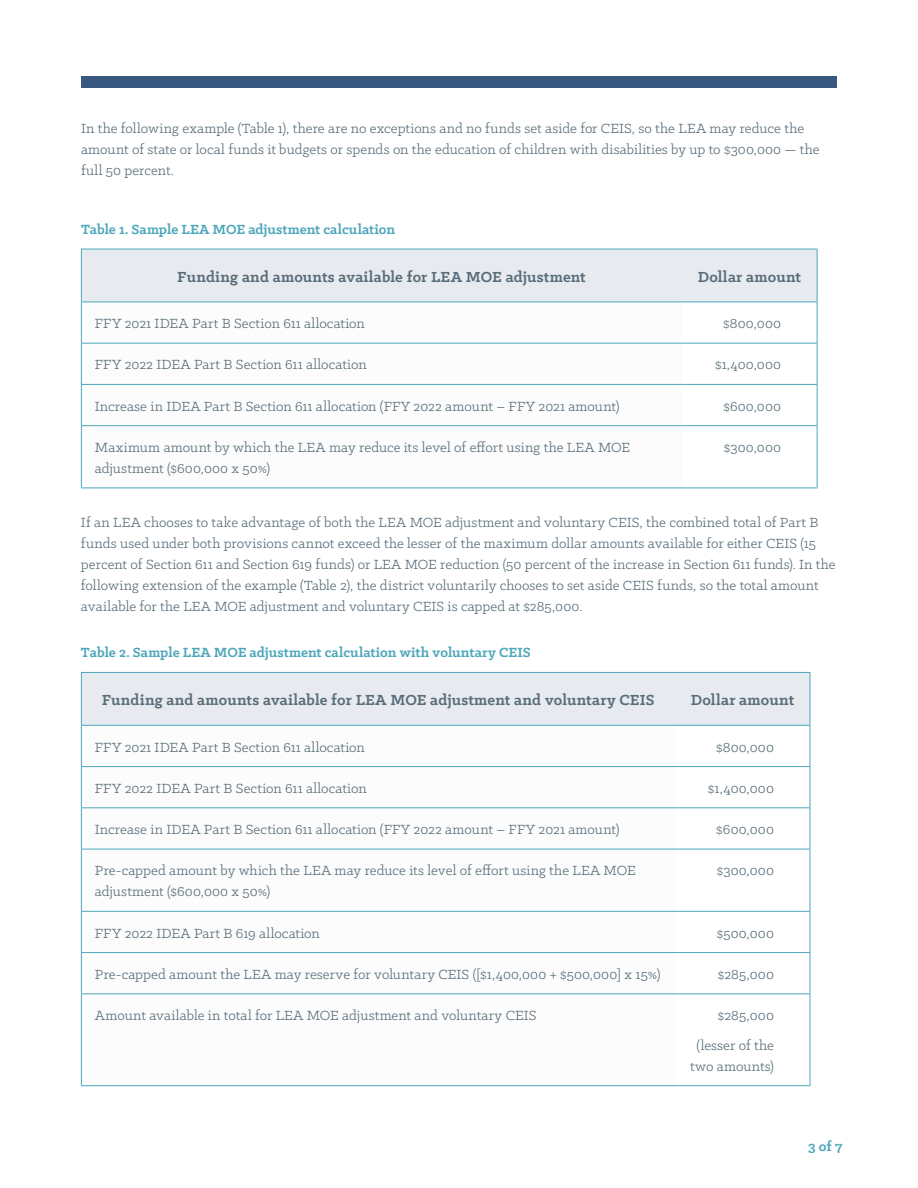
<style>
.page{position:relative;width:918px;height:1188px;background:#fff}
.page>*{position:absolute;margin:0;border:0;box-sizing:border-box;transform-origin:0 0}
.Table_Header{font:700 16.5px "Klinic Slab";letter-spacing:.01em;color:#596d79}
.Body{font:15px/21px "Klinic Slab";letter-spacing:.005em;color:#596d79}
.t1{font:700 15px "Klinic Slab";color:#4da7ba}
</style>
<div class="page">
<div style="left:81px;top:76px;width:756px;height:12px;background:#39587f"></div>
<div style="left:82px;top:250px;width:735px;height:52px;background:#e7ebf0"></div>
<svg style="left:82px;top:342px;width:600px;height:146px"></svg>
<hr style="left:817px;top:302px;width:1px;height:41px;background:#4da7ba">
<hr style="left:81px;top:343px;width:601px;height:1px;background:#4da7ba">
<hr style="left:682px;top:343px;width:136px;height:1px;background:#4da7ba">
<hr style="left:817px;top:344px;width:1px;height:40px;background:#4da7ba">
<hr style="left:81px;top:384px;width:601px;height:1px;background:#4da7ba">
<hr style="left:682px;top:384px;width:136px;height:1px;background:#4da7ba">
<hr style="left:817px;top:385px;width:1px;height:40px;background:#4da7ba">
<hr style="left:81px;top:425px;width:601px;height:1px;background:#4da7ba">
<hr style="left:682px;top:425px;width:136px;height:1px;background:#4da7ba">
<hr style="left:817px;top:426px;width:1px;height:62px;background:#4da7ba">
<hr style="left:682px;top:488px;width:136px;height:1px;background:#4da7ba">
<hr style="left:81px;top:249px;width:601px;height:1px;background:#4da7ba">
<hr style="left:81px;top:249px;width:1px;height:53px;background:#4da7ba">
<hr style="left:682px;top:249px;width:136px;height:1px;background:#4da7ba">
<hr style="left:817px;top:249px;width:1px;height:53px;background:#4da7ba">
<hr style="left:682px;top:302px;width:136px;height:1px;background:#4da7ba">
<hr style="left:81px;top:302px;width:601px;height:1px;background:#4da7ba">
<hr style="left:81px;top:302px;width:1px;height:41px;background:#4da7ba">
<hr style="left:81px;top:344px;width:1px;height:40px;background:#4da7ba">
<hr style="left:81px;top:385px;width:1px;height:40px;background:#4da7ba">
<hr style="left:81px;top:426px;width:1px;height:62px;background:#4da7ba">
<hr style="left:81px;top:488px;width:601px;height:1px;background:#4da7ba">
<div style="left:82px;top:673px;width:728px;height:52px;background:#e7ebf0"></div>
<svg style="left:82px;top:767px;width:593px;height:228px"></svg>
<hr style="left:810px;top:726px;width:1px;height:40px;background:#4da7ba">
<hr style="left:81px;top:766px;width:594px;height:1px;background:#4da7ba">
<hr style="left:675px;top:766px;width:135px;height:1px;background:#4da7ba">
<hr style="left:810px;top:767px;width:1px;height:40px;background:#4da7ba">
<hr style="left:81px;top:807px;width:594px;height:1px;background:#4da7ba">
<hr style="left:675px;top:807px;width:135px;height:1px;background:#4da7ba">
<hr style="left:810px;top:808px;width:1px;height:41px;background:#4da7ba">
<hr style="left:81px;top:849px;width:594px;height:1px;background:#4da7ba">
<hr style="left:675px;top:849px;width:135px;height:1px;background:#4da7ba">
<hr style="left:810px;top:849px;width:1px;height:62px;background:#4da7ba">
<hr style="left:81px;top:911px;width:594px;height:1px;background:#4da7ba">
<hr style="left:675px;top:911px;width:135px;height:1px;background:#4da7ba">
<hr style="left:810px;top:912px;width:1px;height:40px;background:#4da7ba">
<hr style="left:81px;top:952px;width:594px;height:1px;background:#4da7ba">
<hr style="left:675px;top:952px;width:135px;height:1px;background:#4da7ba">
<hr style="left:810px;top:953px;width:1px;height:40px;background:#4da7ba">
<hr style="left:81px;top:993px;width:594px;height:1px;background:#4da7ba">
<hr style="left:675px;top:993px;width:135px;height:1px;background:#4da7ba">
<hr style="left:810px;top:994px;width:1px;height:91px;background:#4da7ba">
<hr style="left:675px;top:1085px;width:135px;height:1px;background:#4da7ba">
<hr style="left:81px;top:672px;width:594px;height:1px;background:#4da7ba">
<hr style="left:81px;top:673px;width:1px;height:52px;background:#4da7ba">
<hr style="left:675px;top:672px;width:135px;height:1px;background:#4da7ba">
<hr style="left:810px;top:673px;width:1px;height:52px;background:#4da7ba">
<hr style="left:675px;top:725px;width:135px;height:1px;background:#4da7ba">
<hr style="left:81px;top:725px;width:594px;height:1px;background:#4da7ba">
<hr style="left:81px;top:726px;width:1px;height:40px;background:#4da7ba">
<hr style="left:81px;top:767px;width:1px;height:40px;background:#4da7ba">
<hr style="left:81px;top:808px;width:1px;height:41px;background:#4da7ba">
<hr style="left:81px;top:849px;width:1px;height:62px;background:#4da7ba">
<hr style="left:81px;top:912px;width:1px;height:40px;background:#4da7ba">
<hr style="left:81px;top:953px;width:1px;height:40px;background:#4da7ba">
<hr style="left:81px;top:994px;width:1px;height:91px;background:#4da7ba">
<hr style="left:81px;top:1085px;width:594px;height:1px;background:#4da7ba">
<p class="Body" style="left:81px;top:117px;width:740px">In the following example (Table 1), there are no exceptions and no funds set aside for CEIS, so the LEA may reduce the amount of state or local funds it budgets or spends on the education of children with disabilities by up to $300,000 — the full 50 percent.</p>
<p class="t1" style="left:81px;top:220px;width:316px">Table 1. Sample LEA MOE adjustment calculation</p>
<p class="Table_Header" style="left:177px;top:266px;width:410px">Funding and amounts available for LEA MOE adjustment</p>
<p class="Table_Header" style="left:698px;top:266px;width:105px">Dollar amount</p>
<p class="Body" style="left:95px;top:313px;width:271px">FFY 2021 IDEA Part B Section 611 allocation</p>
<p class="Body" style="left:723px;top:313px;width:59px">$800,000</p>
<p class="Body" style="left:95px;top:354px;width:273px">FFY 2022 IDEA Part B Section 611 allocation</p>
<p class="Body" style="left:715px;top:354px;width:68px">$1,400,000</p>
<p class="Body" style="left:95px;top:395px;width:526px">Increase in IDEA Part B Section 611 allocation (FFY 2022 amount – FFY 2021 amount)</p>
<p class="Body" style="left:723px;top:395px;width:59px">$600,000</p>
<p class="Body" style="left:95px;top:436px;width:537px">Maximum amount by which the LEA may reduce its level of effort using the LEA MOE adjustment ($600,000 x 50%)</p>
<p class="Body" style="left:724px;top:436px;width:59px">$300,000</p>
<p class="Body" style="left:81px;top:511px;width:756px">If an LEA chooses to take advantage of both the LEA MOE adjustment and voluntary CEIS, the combined total of Part B funds used under both provisions cannot exceed the lesser of the maximum dollar amounts available for either CEIS (15 percent of Section 611 and Section 619 funds) or LEA MOE reduction (50 percent of the increase in Section 611 funds). In the following extension of the example (Table 2), the district voluntarily chooses to set aside CEIS funds, so the total amount available for the LEA MOE adjustment and voluntary CEIS is capped at $285,000.</p>
<p class="t1" style="left:81px;top:643px;width:451px">Table 2. Sample LEA MOE adjustment calculation with voluntary CEIS</p>
<p class="Table_Header" style="left:102px;top:689px;width:554px">Funding and amounts available for LEA MOE adjustment and voluntary CEIS</p>
<p class="Table_Header" style="left:691px;top:689px;width:105px">Dollar amount</p>
<p class="Body" style="left:95px;top:736px;width:271px">FFY 2021 IDEA Part B Section 611 allocation</p>
<p class="Body" style="left:716px;top:736px;width:59px">$800,000</p>
<p class="Body" style="left:95px;top:777px;width:273px">FFY 2022 IDEA Part B Section 611 allocation</p>
<p class="Body" style="left:708px;top:777px;width:68px">$1,400,000</p>
<p class="Body" style="left:95px;top:819px;width:526px">Increase in IDEA Part B Section 611 allocation (FFY 2022 amount – FFY 2021 amount)</p>
<p class="Body" style="left:716px;top:819px;width:59px">$600,000</p>
<p class="Body" style="left:95px;top:860px;width:542px">Pre-capped amount by which the LEA may reduce its level of effort using the LEA MOE adjustment ($600,000 x 50%)</p>
<p class="Body" style="left:717px;top:860px;width:59px">$300,000</p>
<p class="Body" style="left:95px;top:922px;width:227px">FFY 2022 IDEA Part B 619 allocation</p>
<p class="Body" style="left:717px;top:922px;width:59px">$500,000</p>
<p class="Body" style="left:95px;top:963px;width:567px">Pre-capped amount the LEA may reserve for voluntary CEIS ([$1,400,000 + $500,000] x 15%)</p>
<p class="Body" style="left:718px;top:963px;width:58px">$285,000</p>
<p class="Body" style="left:95px;top:1005px;width:443px">Amount available in total for LEA MOE adjustment and voluntary CEIS</p>
<p class="Body" style="left:718px;top:1005px;width:58px">$285,000</p>
<p class="Body" style="left:690px;top:1034px;width:85px;text-align:center">(lesser of the two amounts)</p>
<p class="t1" style="left:808px;top:1136px;width:36px">3 of 7</p>
</div>
